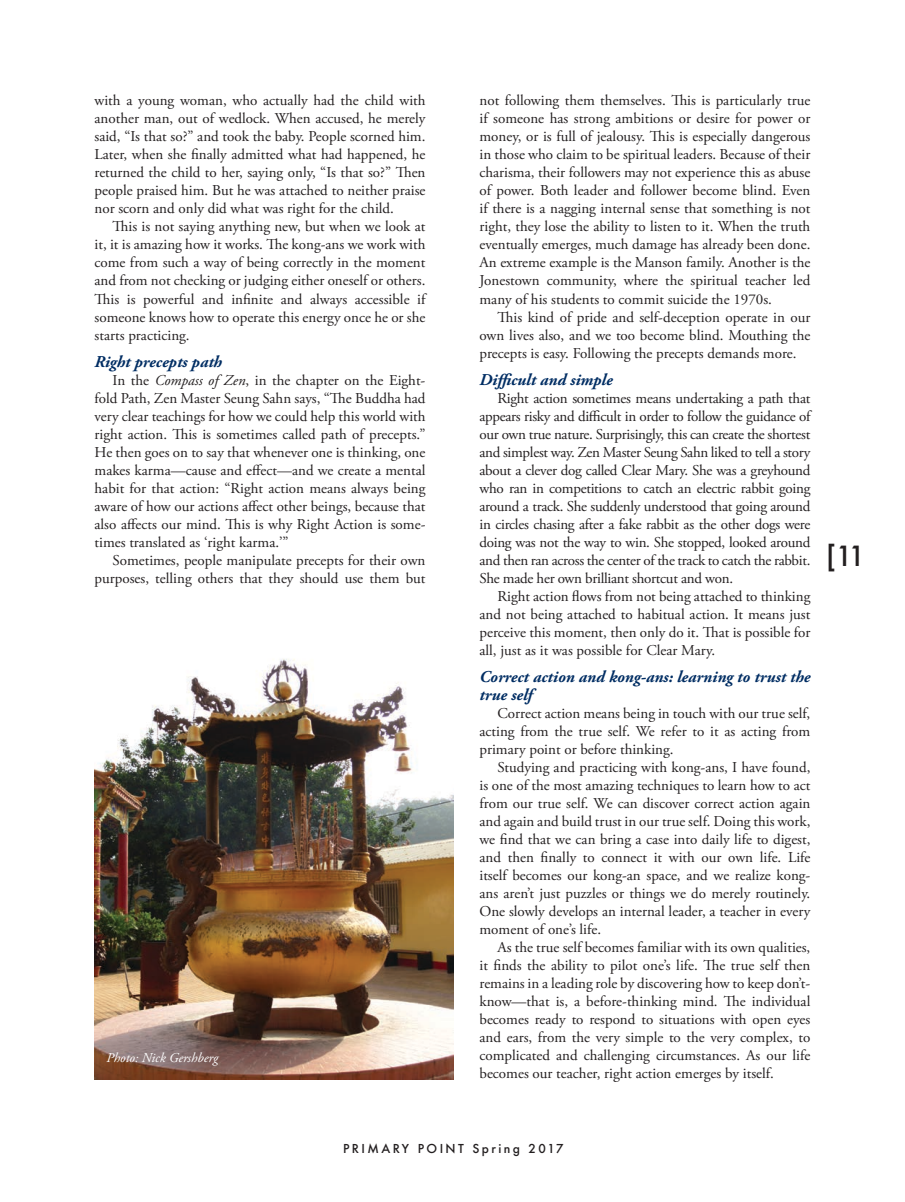
<style>
.page{position:relative;width:905px;height:1202px;background:#fff}
.page>*{position:absolute;margin:0;border:0;box-sizing:border-box;transform-origin:0 0}
.t1{font:500 27px "Futura";color:#231f20}
.t2{font:italic 700 16.5px/18px "Adobe Garamond Pro";color:#002d63}
.t3{font:15px/18px "Adobe Garamond Pro";color:#231f20;text-align:justify}
.t4{font:italic 13.5px "Adobe Garamond Pro";color:#fff}
.t5{font:500 12px "Futura";letter-spacing:.2em;color:#231f20}
.s1{font-style:italic}
</style>
<div class="page">
<img style="left:95px;top:659px;width:358px;height:420px">
<p class="t3" style="left:94px;top:92px;width:332px">with a young woman, who actually had the child with another man, out of wedlock. When accused, he merely said, “Is that so?” and took the baby. People scorned him.<br>Later, when she finally admitted what had happened, he returned the child to her, saying only, “Is that so?” Then people praised him. But he was attached to neither praise nor scorn and only did what was right for the child.</p>
<p class="t3" style="left:94px;top:218px;width:332px;text-indent:18px">This is not saying anything new, but when we look at it, it is amazing how it works. The kong-ans we work with come from such a way of being correctly in the moment and from not checking or judging either oneself or others.<br>This is powerful and infinite and always accessible if someone knows how to operate this energy once he or she starts practicing.</p>
<p class="t2" style="left:94px;top:352px;width:129px">Right precepts path</p>
<p class="t3" style="left:94px;top:371px;width:332px;text-indent:18px">In the <span class="s1">Compass of Zen</span>, in the chapter on the Eight&shy;fold Path, Zen Master Seung Sahn says, “The Buddha had very clear teachings for how we could help this world with right action. This is sometimes called path of precepts.” He then goes on to say that whenever one is thinking, one makes karma—cause and effect—and we create a mental habit for that action: “Right action means always being aware of how our actions affect other beings, because that also affects our mind. This is why Right Action is some&shy;times translated as ‘right karma.’”</p>
<p class="t3" style="left:94px;top:551px;width:332px;text-align:right">Sometimes, people manipulate precepts for their own purposes, telling others that they should use them but</p>
<p class="t4" style="left:106px;top:1049px;width:113px">Photo: Nick Gershberg</p>
<p class="t3" style="left:479px;top:92px;width:332px">not following them themselves. This is particularly true if someone has strong ambitions or desire for power or money, or is full of jealousy. This is especially dangerous in those who claim to be spiritual leaders. Because of their charisma, their followers may not experience this as abuse of power. Both leader and follower become blind. Even if there is a nagging internal sense that something is not right, they lose the ability to listen to it. When the truth eventually emerges, much damage has already been done.<br>An extreme example is the Manson family. Another is the Jonestown community, where the spiritual teacher led many of his students to commit suicide the 1970s.</p>
<p class="t3" style="left:479px;top:308px;width:332px;text-indent:18px">This kind of pride and self-deception operate in our own lives also, and we too become blind. Mouthing the precepts is easy. Following the precepts demands more.</p>
<p class="t2" style="left:479px;top:370px;width:135px">Difficult and simple</p>
<p class="t3" style="left:479px;top:389px;width:332px;text-indent:18px">Right action sometimes means undertaking a path that appears risky and difficult in order to follow the guidance of our own true nature. Surprisingly, this can create the shortest and simplest way. Zen Master Seung Sahn liked to tell a story about a clever dog called Clear Mary. She was a greyhound who ran in competitions to catch an electric rabbit going around a track. She suddenly understood that going around in circles chasing after a fake rabbit as the other dogs were doing was not the way to win. She stopped, looked around and then ran across the center of the track to catch the rabbit.<br>She made her own brilliant shortcut and won.</p>
<p class="t3" style="left:479px;top:587px;width:332px;text-indent:18px">Right action flows from not being attached to thinking and not being attached to habitual action. It means just perceive this moment, then only do it. That is possible for all, just as it was possible for Clear Mary.</p>
<p class="t2" style="left:479px;top:667px;width:332px">Correct action and kong-ans: learning to trust the true self</p>
<p class="t3" style="left:479px;top:704px;width:332px;text-indent:18px">Correct action means being in touch with our true self, acting from the true self. We refer to it as acting from primary point or before thinking.</p>
<p class="t3" style="left:479px;top:758px;width:332px;text-indent:18px">Studying and practicing with kong-ans, I have found, is one of the most amazing techniques to learn how to act from our true self. We can discover correct action again and again and build trust in our true self. Doing this work, we find that we can bring a case into daily life to digest, and then finally to connect it with our own life. Life itself becomes our kong-an space, and we realize kong&shy;ans aren’t just puzzles or things we do merely routinely.<br>One slowly develops an internal leader, a teacher in every moment of one’s life.</p>
<p class="t3" style="left:479px;top:938px;width:332px;text-indent:18px">As the true self becomes familiar with its own qualities, it finds the ability to pilot one’s life. The true self then remains in a leading role by discovering how to keep don’t&shy;know—that is, a before-thinking mind. The individual becomes ready to respond to situations with open eyes and ears, from the very simple to the very complex, to complicated and challenging circumstances. As our life becomes our teacher, right action emerges by itself.</p>
<h1 class="t1" style="left:826px;top:537px;width:41px">[11</h1>
<p class="t5" style="left:343px;top:1140px;width:222px">PRIMARY POINT Spring 2017</p>
</div>
